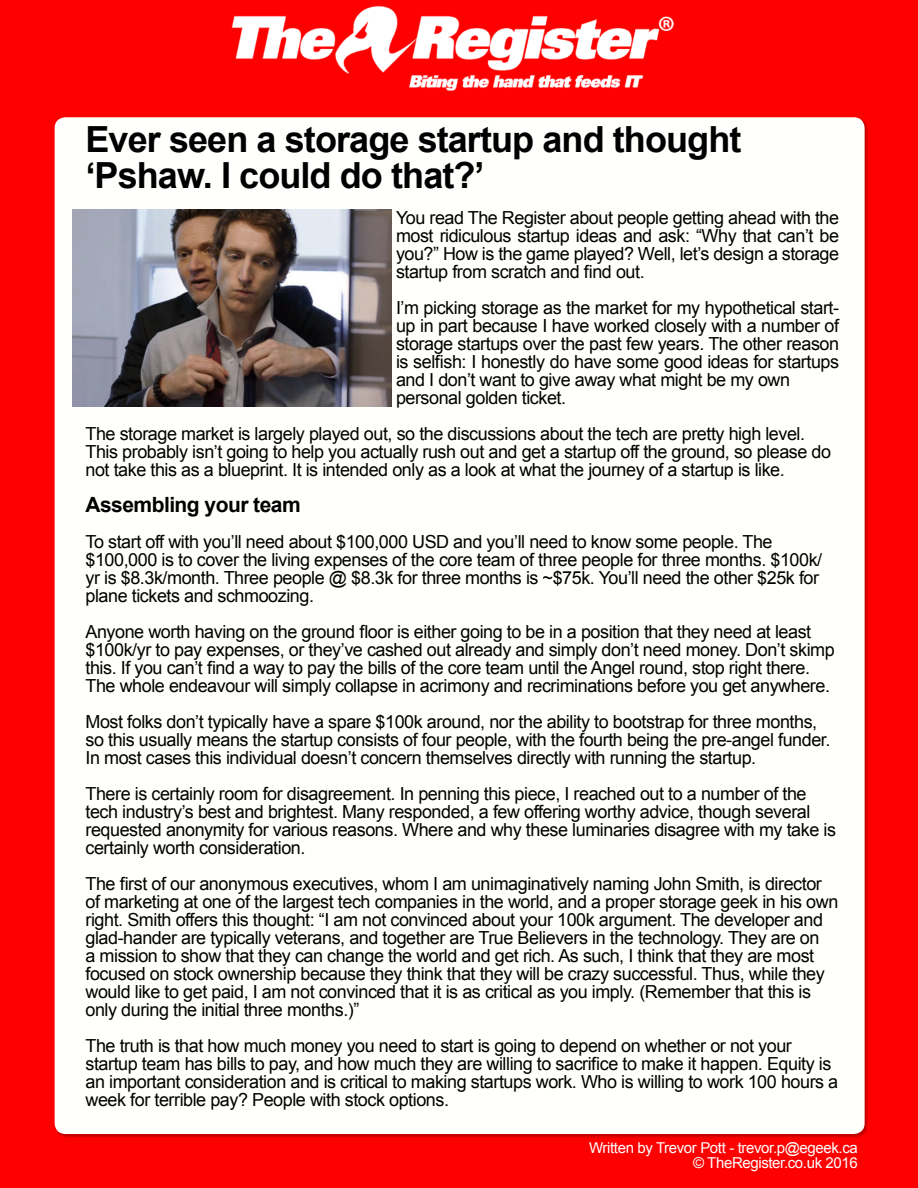
<style>
.page{position:relative;width:918px;height:1188px;background:#fff}
.page>*{position:absolute;margin:0;border:0;box-sizing:border-box;transform-origin:0 0}
.t1{font:700 36px/36px "Arial";letter-spacing:-.025em;color:#000}
.t2{font:700 21px "Arial";letter-spacing:-.025em;color:#000}
.t3{font:18px/18px "Arial";letter-spacing:-.025em;color:#000}
.t4{font:15px/15px "Arial";letter-spacing:-.025em;color:#fff;text-align:right}
</style>
<div class="page">
<img style="left:1px;top:1px;width:917px;height:1187px">
<div style="left:55px;top:117px;width:810px;height:1017px;background:#fffffe;border-radius:11px"></div>
<img style="left:72px;top:210px;width:319px;height:197px">
<h1 class="t1" style="left:86px;top:123px;width:657px">Ever seen a storage startup and thought ‘Pshaw. I could do that?’</h1>
<p class="t3" style="left:396px;top:209px;width:445px;text-align:justify">You read The Register about people getting ahead with the most ridiculous startup ideas and ask: “Why that can’t be you?” How is the game played? Well, let’s design a storage startup from scratch and find out.</p>
<p class="t3" style="left:396px;top:299px;width:445px">I’m picking storage as the market for my hypothetical start&shy;up in part because I have worked closely with a number of storage startups over the past few years. The other reason is selfish: I honestly do have some good ideas for startups and I don’t want to give away what might be my own personal golden ticket.</p>
<p class="t3" style="left:86px;top:425px;width:747px">The storage market is largely played out, so the discussions about the tech are pretty high level.<br>This probably isn’t going to help you actually rush out and get a startup off the ground, so please do not take this as a blueprint. It is intended only as a look at what the journey of a startup is like.</p>
<p class="t2" style="left:86px;top:491px;width:217px">Assembling your team</p>
<p class="t3" style="left:86px;top:533px;width:738px">To start off with you’ll need about $100,000 USD and you’ll need to know some people. The $100,000 is to cover the living expenses of the core team of three people for three months. $100k/ yr is $8.3k/month. Three people @ $8.3k for three months is ~$75k. You’ll need the other $25k for plane tickets and schmoozing.</p>
<p class="t3" style="left:86px;top:623px;width:751px">Anyone worth having on the ground floor is either going to be in a position that they need at least $100k/yr to pay expenses, or they’ve cashed out already and simply don’t need money. Don’t skimp this. If you can’t find a way to pay the bills of the core team until the Angel round, stop right there.<br>The whole endeavour will simply collapse in acrimony and recriminations before you get anywhere.</p>
<p class="t3" style="left:86px;top:713px;width:746px">Most folks don’t typically have a spare $100k around, nor the ability to bootstrap for three months, so this usually means the startup consists of four people, with the fourth being the pre-angel funder.<br>In most cases this individual doesn’t concern themselves directly with running the startup.</p>
<p class="t3" style="left:86px;top:785px;width:752px">There is certainly room for disagreement. In penning this piece, I reached out to a number of the tech industry’s best and brightest. Many responded, a few offering worthy advice, though several requested anonymity for various reasons. Where and why these luminaries disagree with my take is certainly worth consideration.</p>
<p class="t3" style="left:86px;top:875px;width:754px">The first of our anonymous executives, whom I am unimaginatively naming John Smith, is director of marketing at one of the largest tech companies in the world, and a proper storage geek in his own right. Smith offers this thought: “I am not convinced about your 100k argument. The developer and glad-hander are typically veterans, and together are True Believers in the technology. They are on<br>a mission to show that they can change the world and get rich. As such, I think that they are most focused on stock ownership because they think that they will be crazy successful. Thus, while they would like to get paid, I am not convinced that it is as critical as you imply. (Remember that this is only during the initial three months.)”</p>
<p class="t3" style="left:86px;top:1037px;width:754px">The truth is that how much money you need to start is going to depend on whether or not your startup team has bills to pay, and how much they are willing to sacrifice to make it happen. Equity is an important consideration and is critical to making startups work. Who is willing to work 100 hours a week for terrible pay? People with stock options.</p>
<p class="t4" style="left:589px;top:1140px;width:270px">Written by Trevor Pott - trevor.p@egeek.ca © TheRegister.co.uk 2016</p>
</div>
